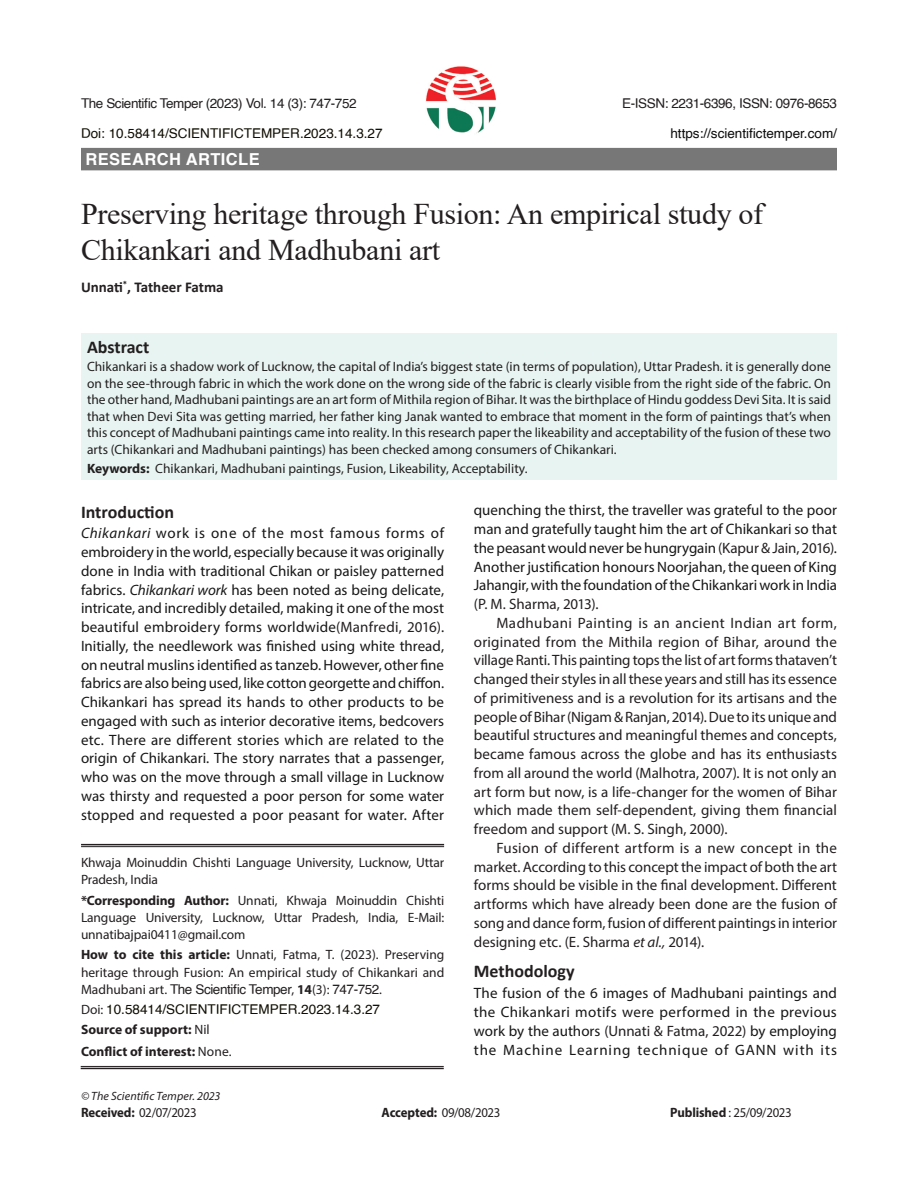
<style>
.page{position:relative;width:918px;height:1188px;background:#fff}
.page>*{position:absolute;margin:0;border:0;box-sizing:border-box;transform-origin:0 0}
.article_head{font:30px/36px "Times New Roman";letter-spacing:-.01em;color:#231f20}
.Sub-Head-1{font:700 18px "Calibri";color:#231f20}
.Subject{font:700 16.5px "Helvetica";letter-spacing:.025em;color:#fff}
.Body_flush{font:15px/18.8px "Myriad Pro";letter-spacing:.01em;color:#181717;text-align:justify}
.text{font:15px/18.8px "Myriad Pro";color:#231f20;text-align:justify}
.author{font:700 15px "Calibri";color:#231f20}
.Abstract{font:13.5px/16.5px "Myriad Pro";color:#231f20;text-align:justify}
.affiliation{font:13.5px/17.2px "Myriad Pro";letter-spacing:-.01em;color:#231f20;text-align:justify}
.Running_Head{font:13.5px "Helvetica";letter-spacing:-.03em;color:#231f20}
.ref{font:13.5px "Myriad Pro";letter-spacing:-.025em;color:#231f20;scale:.95 1}
.affiliation-2{font:700 13.5px "Myriad Pro";color:#231f20}
.affiliation-3{font:13.5px "Helvetica";color:#100e02}
.Running_Head-2{font:13.5px "Helvetica";color:#100e02}
.Running_Head-3{font:13.5px "Helvetica";color:#0a0b0a}
.Bottom_1st_page{font:italic 12px "Myriad Pro";letter-spacing:.005em;color:#231f20}
.s1{font-weight:700}
.s2{font-style:italic}
.s3{color:#231f20}
.s4{font-family:"Helvetica"}
.s5{font-family:"Myriad Pro";color:#231f20}
.s6{font-weight:400}
</style>
<div class="page">
<div style="left:81px;top:333px;width:756px;height:146px;background:#e8f4f2"></div>
<div style="left:81px;top:148px;width:756px;height:22px;background:#777"></div>
<hr style="left:81px;top:844px;width:363px;height:1px;background:#231f20">
<hr style="left:81px;top:846px;width:363px;height:1px;background:#231f20">
<hr style="left:81px;top:1066px;width:363px;height:1px;background:#231f20">
<hr style="left:81px;top:1068px;width:363px;height:1px;background:#231f20">
<img style="left:426px;top:66px;width:70px;height:68px">
<p class="Running_Head" style="left:81px;top:92px;width:277px">The Scientific Temper (2023) Vol. 14 (3): 747-752</p>
<p class="Running_Head" style="left:622px;top:92px;width:216px">E-ISSN: 2231-6396, ISSN: 0976-8653</p>
<p class="Running_Head-2" style="left:81px;top:122px;width:303px">Doi: 10.58414/SCIENTIFICTEMPER.2023.14.3.27</p>
<p class="Running_Head-3" style="left:670px;top:122px;width:168px">https://scientifictemper.com/</p>
<p class="Subject" style="left:86px;top:146px;width:176px">RESEARCH ARTICLE</p>
<p class="article_head" style="left:81px;top:195px;width:684px">Preserving heritage through Fusion: An empirical study of<br>Chikankari and Madhubani art</p>
<p class="author" style="left:81px;top:276px;width:144px">Unnati<sup>*</sup>, Tatheer Fatma</p>
<p class="Sub-Head-1" style="left:87px;top:334px;width:64px">Abstract</p>
<p class="Abstract" style="left:87px;top:358px;width:746px">Chikankari is a shadow work of Lucknow, the capital of India’s biggest state (in terms of population), Uttar Pradesh. it is generally done on the see-through fabric in which the work done on the wrong side of the fabric is clearly visible from the right side of the fabric. On the other hand, Madhubani paintings are an art form of Mithila region of Bihar. It was the birthplace of Hindu goddess Devi Sita. It is said that when Devi Sita was getting married, her father king Janak wanted to embrace that moment in the form of paintings that’s when this concept of Madhubani paintings came into reality. In this research paper the likeability and acceptability of the fusion of these two arts (Chikankari and Madhubani paintings) has been checked among consumers of Chikankari.</p>
<p class="Abstract" style="left:87px;top:460px;width:442px"><span class="s1">Keywords:</span> Chikankari, Madhubani paintings, Fusion, Likeability, Acceptability.</p>
<p class="Sub-Head-1" style="left:81px;top:499px;width:95px">Introduction</p>
<p class="Body_flush" style="left:81px;top:524px;width:365px"><span class="s2">Chikankari</span> work is one of the most famous forms of embroidery in the world, especially because it was originally done in India with traditional Chikan or paisley patterned fabrics. <span class="s2">Chikankari work</span> has been noted as being delicate, intricate, and incredibly detailed, making it one of the most beautiful embroidery forms worldwide<span class="s3">(Manfredi, 2016)</span>.<br>Initially, the needlework was finished using white thread, on neutral muslins identified as tanzeb. However, other fine fabrics are also being used, like cotton georgette and chiffon.<br>Chikankari has spread its hands to other products to be engaged with such as interior decorative items, bedcovers etc. There are different stories which are related to the origin of Chikankari. The story narrates that a passenger, who was on the move through a small village in Lucknow was thirsty and requested a poor person for some water stopped and requested a poor peasant for water. After</p>
<p class="affiliation" style="left:81px;top:854px;width:365px">Khwaja Moinuddin Chishti Language University, Lucknow, Uttar<br>Pradesh, India</p>
<p class="affiliation" style="left:81px;top:891px;width:365px"><span class="s1">*Corresponding Author:</span> Unnati, Khwaja Moinuddin Chishti Language University, Lucknow, Uttar Pradesh, India, E-Mail: unnatibajpai0411@gmail.com</p>
<p class="affiliation" style="left:81px;top:946px;width:365px"><span class="s1">How to cite this article:</span> Unnati, Fatma, T. (2023). Preserving heritage through Fusion: An empirical study of Chikankari and Madhubani art. <span class="s4">The Scientific Temper</span>, <span class="s1">14</span>(3): <span class="s4">747-752</span>.</p>
<p class="affiliation-3" style="left:81px;top:999px;width:301px"><span class="s5">Doi:</span> 10.58414/SCIENTIFICTEMPER.2023.14.3.27</p>
<p class="affiliation-2" style="left:81px;top:1021px;width:130px">Source of support: <span class="s6">Nil</span></p>
<p class="affiliation-2" style="left:81px;top:1043px;width:152px">Conflict of interest: <span class="s6">None.</span></p>
<p class="Body_flush" style="left:474px;top:501px;width:365px">quenching the thirst, the traveller was grateful to the poor man and gratefully taught him the art of Chikankari so that the peasant would never be hungrygain <span class="s3">(Kapur &amp; Jain, 2016)</span>.<br>Another justification honours Noorjahan, the queen of King Jahangir, with the foundation of the Chikankari work in India <span class="s3">(P. M. Sharma, 2013)</span>.</p>
<p class="text" style="left:474px;top:613px;width:365px;text-indent:22px">Madhubani Painting is an ancient Indian art form, originated from the Mithila region of Bihar, around the village Ranti. This painting tops the list of art forms thataven’t changed their styles in all these years and still has its essence of primitiveness and is a revolution for its artisans and the people of Bihar (Nigam &amp; Ranjan, 2014). Due to its unique and beautiful structures and meaningful themes and concepts, became famous across the globe and has its enthusiasts from all around the world (Malhotra, 2007). It is not only an art form but now, is a life-changer for the women of Bihar which made them self-dependent, giving them financial freedom and support (M. S. Singh, 2000).</p>
<p class="text" style="left:474px;top:838px;width:365px;text-indent:22px">Fusion of different artform is a new concept in the market. According to this concept the impact of both the art forms should be visible in the final development. Different artforms which have already been done are the fusion of song and dance form, fusion of different paintings in interior designing etc. (E. Sharma <span class="s2">et al.,</span> 2014).</p>
<p class="Sub-Head-1" style="left:474px;top:959px;width:102px">Methodology</p>
<p class="Body_flush" style="left:474px;top:984px;width:365px">The fusion of the 6 images of Madhubani paintings and the Chikankari motifs were performed in the previous work by the authors <span class="s3">(Unnati &amp; Fatma, 2022)</span> by employing the Machine Learning technique of GANN with its</p>
<p class="Bottom_1st_page" style="left:81px;top:1089px;width:141px">© The Scientific Temper. 2023</p>
<p class="ref" style="left:81px;top:1104px;width:123px"><span class="s1">Received:</span> 02/07/2023</p>
<p class="ref" style="left:382px;top:1104px;width:127px"><span class="s1">Accepted:</span> 09/08/2023</p>
<p class="ref" style="left:670px;top:1104px;width:129px"><span class="s1">Published</span> : 25/09/2023</p>
</div>
